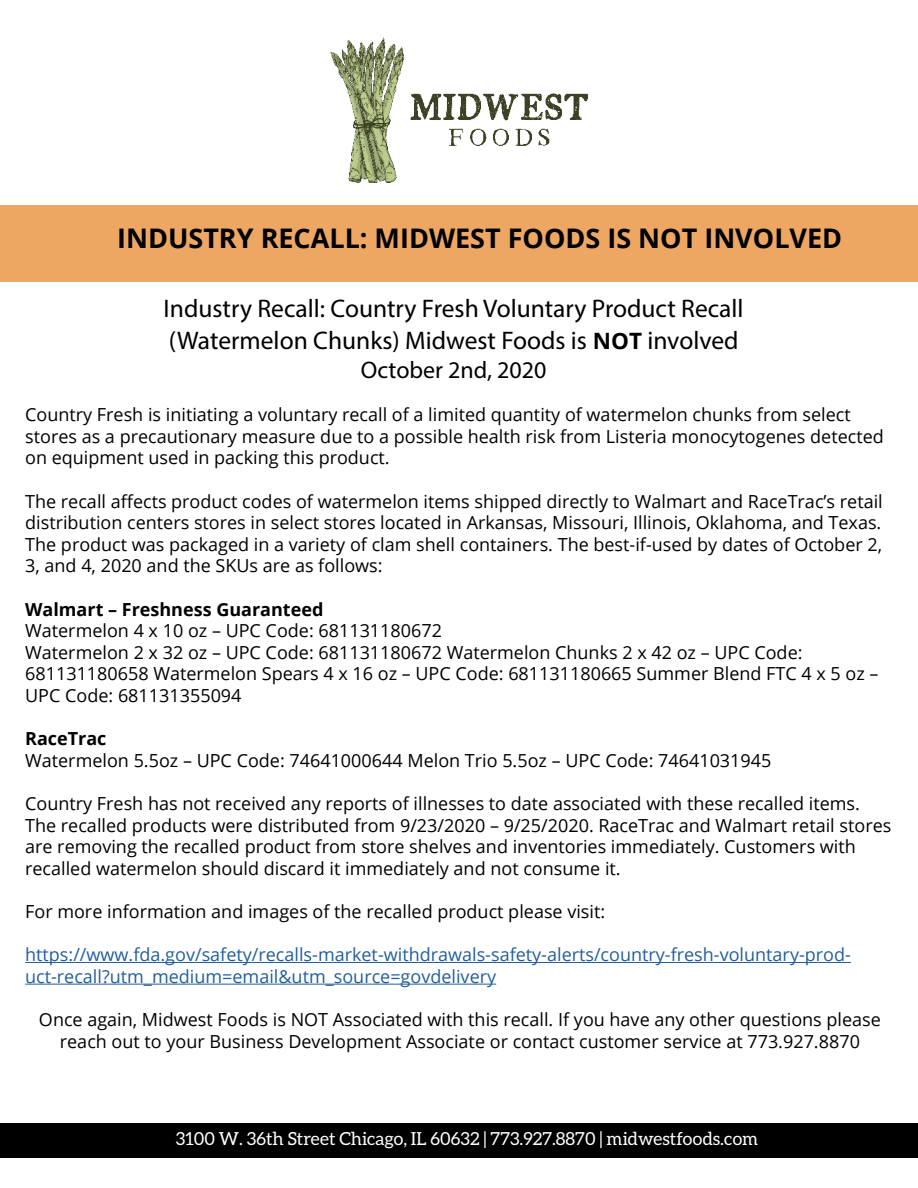
<style>
.page{position:relative;width:918px;height:1188px;background:#fff}
.page>*{position:absolute;margin:0;border:0;box-sizing:border-box;transform-origin:0 0}
.t1{font:700 27px "Open Sans";color:#000}
.t2{font:25.5px/32.4px "Myriad Pro";color:#000}
.t3{font:24px "Myriad Pro";color:#000}
.t4{font:18px/21.6px "Open Sans";color:#000}
.t5{font:18px/21.6px "Open Sans";color:#215e9e}
.t6{font:18px "Aleo";color:#fff}
.t7{font:700 18px "Open Sans";color:#000}
.s1{font-family:"Open Sans";font-weight:700;font-size:22.5px}
</style>
<div class="page">
<img style="left:331px;top:38px;width:256px;height:145px">
<div style="left:0;top:205px;width:918px;height:76px;background:#eea763"></div>
<hr style="left:25px;top:962px;width:826px;height:1px;background:#215e9e">
<hr style="left:25px;top:984px;width:471px;height:1px;background:#215e9e">
<div style="left:0;top:1123px;width:918px;height:34px;background:#000"></div>
<h1 class="t1" style="left:117px;top:219px;width:727px">INDUSTRY RECALL: MIDWEST FOODS IS NOT INVOLVED</h1>
<h2 class="t2" style="left:164px;top:292px;width:581px">Industry Recall: Country Fresh Voluntary Product Recall (Watermelon Chunks) Midwest Foods is <span class="s1">NOT</span> involved</h2>
<h3 class="t3" style="left:361px;top:355px;width:187px">October 2nd, 2020</h3>
<p class="t4" style="left:25px;top:403px;width:860px">Country Fresh is initiating a voluntary recall of a limited quantity of watermelon chunks from select stores as a precautionary measure due to a possible health risk from Listeria monocytogenes detected on equipment used in packing this product.</p>
<p class="t4" style="left:25px;top:490px;width:859px;text-align:justify">The recall affects product codes of watermelon items shipped directly to Walmart and RaceTrac’s retail distribution centers stores in select stores located in Arkansas, Missouri, Illinois, Oklahoma, and Texas.<br>The product was packaged in a variety of clam shell containers. The best-if-used by dates of October 2, 3, and 4, 2020 and the SKUs are as follows:</p>
<p class="t7" style="left:25px;top:596px;width:300px">Walmart – Freshness Guaranteed</p>
<p class="t4" style="left:25px;top:619px;width:855px">Watermelon 4 x 10 oz – UPC Code: 681131180672<br>Watermelon 2 x 32 oz – UPC Code: 681131180672 Watermelon Chunks 2 x 42 oz – UPC Code:<br>681131180658 Watermelon Spears 4 x 16 oz – UPC Code: 681131180665 Summer Blend FTC 4 x 5 oz – UPC Code: 681131355094</p>
<p class="t7" style="left:25px;top:726px;width:83px">RaceTrac</p>
<p class="t4" style="left:25px;top:749px;width:748px">Watermelon 5.5oz – UPC Code: 74641000644 Melon Trio 5.5oz – UPC Code: 74641031945</p>
<p class="t4" style="left:25px;top:792px;width:868px">Country Fresh has not received any reports of illnesses to date associated with these recalled items.<br>The recalled products were distributed from 9/23/2020 – 9/25/2020. RaceTrac and Walmart retail stores are removing the recalled product from store shelves and inventories immediately. Customers with recalled watermelon should discard it immediately and not consume it.</p>
<p class="t4" style="left:25px;top:900px;width:582px">For more information and images of the recalled product please visit:</p>
<p class="t5" style="left:25px;top:943px;width:827px">https://www.fda.gov/safety/recalls-market-withdrawals-safety-alerts/country-fresh-voluntary-prod&shy;uct-recall?utm_medium=email&amp;utm_source=govdelivery</p>
<p class="t4" style="left:39px;top:1008px;width:843px;text-align:center">Once again, Midwest Foods is NOT Associated with this recall. If you have any other questions please reach out to your Business Development Associate or contact customer service at 773.927.8870</p>
<p class="t6" style="left:176px;top:1129px;width:584px">3100 W. 36th Street Chicago, IL 60632 | 773.927.8870 | midwestfoods.com</p>
</div>
